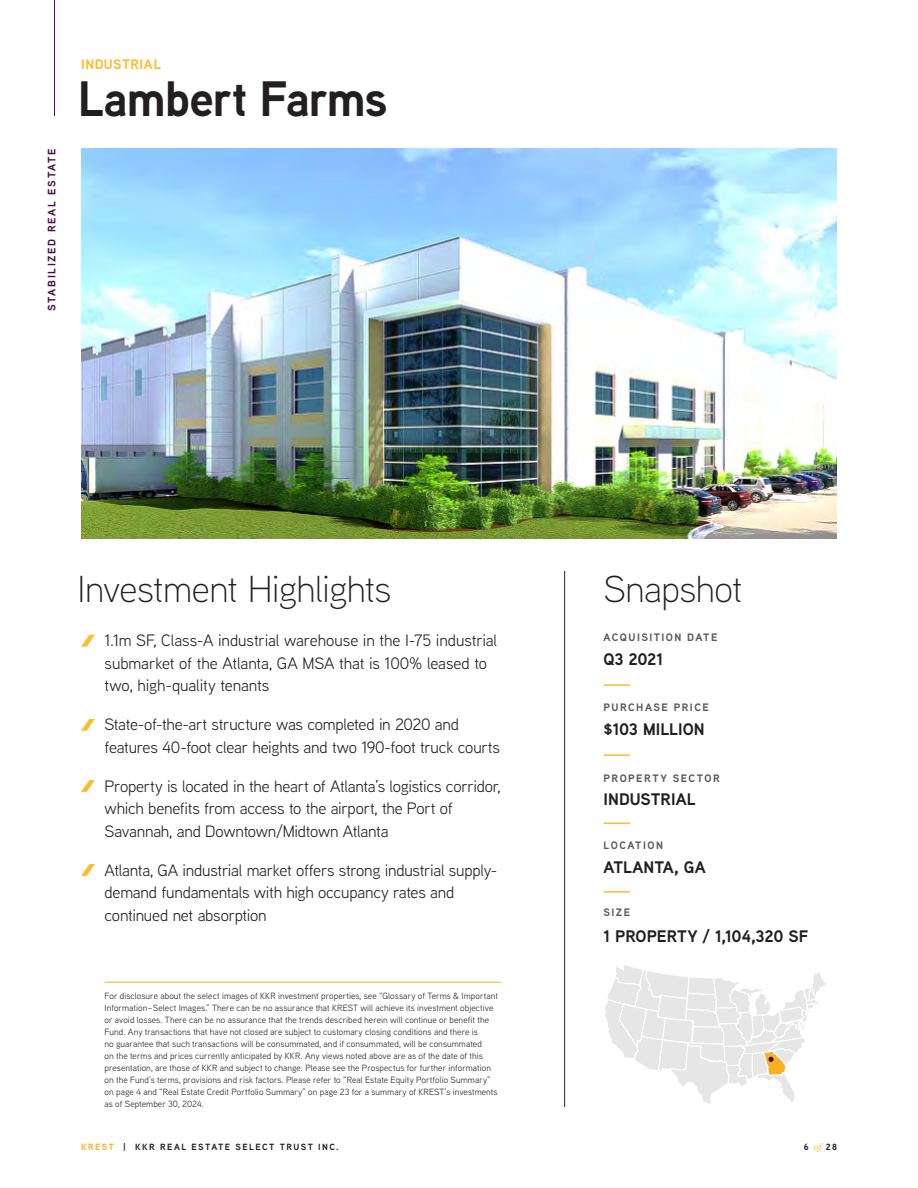
<style>
.page{position:relative;width:918px;height:1188px;background:#fff}
.page>*{position:absolute;margin:0;border:0;box-sizing:border-box;transform-origin:0 0}
.t1{font:700 49.65px "Aaux Next";letter-spacing:-.025em;color:#231f20}
.Headline{font:300 37.5px "Aaux Next";letter-spacing:-.015em;color:#231f20}
.Text{font:700 16.8px "Aaux Next";letter-spacing:-.005em;color:#231f20}
.Boddy{font:16.5px/22.5px "Aaux Next";letter-spacing:-.015em;color:#231f20}
.t2{font:700 13.65px "Aaux Next";letter-spacing:.045em;color:#fdbb2e}
.SubTitle{font:700 10.8px "Aaux Next";letter-spacing:.13em;color:#57585a}
.Sidebar{font:700 10.8px "Aaux Next";letter-spacing:.155em;color:#480c49}
.No_Body{font:9px/12px "Aaux Next";letter-spacing:.01em;color:#231f20}
.t3{font:700 9px "Aaux Next";letter-spacing:.16em;color:#231f20}
.s1{color:#fab023}
.s2{font-family:"Georgia";font-weight:400;font-style:italic;color:#fdbb2e}
</style>
<div class="page">
<hr style="left:54px;top:0;width:1px;height:116px;background:#480c49">
<hr style="left:604px;top:684px;width:26px;height:2px;background:#fdbb2e">
<hr style="left:604px;top:754px;width:26px;height:2px;background:#fdbb2e">
<svg style="left:604px;top:823px;width:26px;height:1px"></svg>
<hr style="left:604px;top:891px;width:26px;height:2px;background:#fdbb2e">
<hr style="left:564px;top:571px;width:1px;height:536px;background:#231f20">
<svg style="left:605px;top:965px;width:221px;height:139px"></svg>
<svg style="left:81px;top:635px;width:14px;height:12px"></svg>
<svg style="left:81px;top:719px;width:14px;height:12px"></svg>
<svg style="left:81px;top:780px;width:14px;height:12px"></svg>
<svg style="left:81px;top:864px;width:14px;height:12px"></svg>
<img style="left:81px;top:149px;width:756px;height:389px">
<hr style="left:105px;top:982px;width:396px;height:1px;background:#fab023">
<p class="Sidebar" style="left:44px;top:311px;width:164px;rotate:-90deg">STABILIZED REAL ESTATE</p>
<p class="t2" style="left:81px;top:54px;width:82px">INDUSTRIAL</p>
<p class="t1" style="left:78px;top:64px;width:311px">Lambert Farms</p>
<p class="Headline" style="left:77px;top:564px;width:316px">Investment Highlights</p>
<p class="Boddy" style="left:105px;top:629px;width:394px">1.1m SF, Class-A industrial warehouse in the I-75 industrial submarket of the Atlanta, GA MSA that is 100% leased to two, high-quality tenants</p>
<p class="Boddy" style="left:105px;top:713px;width:397px">State-of-the-art structure was completed in 2020 and features 40-foot clear heights and two 190-foot truck courts</p>
<p class="Boddy" style="left:105px;top:774px;width:398px">Property is located in the heart of Atlanta’s logistics corridor, which benefits from access to the airport, the Port of<br>Savannah, and Downtown/Midtown Atlanta</p>
<p class="Boddy" style="left:105px;top:858px;width:394px">Atlanta, GA industrial market offers strong industrial supply&shy;demand fundamentals with high occupancy rates and continued net absorption</p>
<p class="No_Body" style="left:105px;top:990px;width:395px">For disclosure about the select images of KKR investment properties, see “Glossary of Terms &amp; Important Information–Select Images.” There can be no assurance that KREST will achieve its investment objective or avoid losses. There can be no assurance that the trends described herein will continue or benefit the Fund. Any transactions that have not closed are subject to customary closing conditions and there is<br>no guarantee that such transactions will be consummated, and if consummated, will be consummated<br>on the terms and prices currently anticipated by KKR. Any views noted above are as of the date of this presentation, are those of KKR and subject to change. Please see the Prospectus for further information on the Fund’s terms, provisions and risk factors. Please refer to “Real Estate Equity Portfolio Summary” on page 4 and “Real Estate Credit Portfolio Summary” on page 23 for a summary of KREST’s investments as of September 30, 2024.</p>
<p class="Headline" style="left:604px;top:564px;width:141px">Snapshot</p>
<p class="SubTitle" style="left:604px;top:629px;width:115px">ACQUISITION DATE</p>
<p class="Text" style="left:604px;top:648px;width:61px">Q3 2021</p>
<p class="SubTitle" style="left:604px;top:699px;width:107px">PURCHASE PRICE</p>
<p class="Text" style="left:604px;top:717px;width:103px">$103 MILLION</p>
<p class="SubTitle" style="left:604px;top:770px;width:118px">PROPERTY SECTOR</p>
<p class="Text" style="left:604px;top:787px;width:94px">INDUSTRIAL</p>
<p class="SubTitle" style="left:604px;top:837px;width:61px">LOCATION</p>
<p class="Text" style="left:604px;top:856px;width:104px">ATLANTA, GA</p>
<p class="SubTitle" style="left:604px;top:905px;width:28px">SIZE</p>
<p class="Text" style="left:604px;top:924px;width:206px">1 PROPERTY / 1,104,320 SF</p>
<p class="t3" style="left:81px;top:1140px;width:259px"><span class="s1">KREST</span> | KKR REAL ESTATE SELECT TRUST INC.</p>
<p class="t3" style="left:804px;top:1140px;width:35px">6 <span class="s2">of</span> 28</p>
</div>
